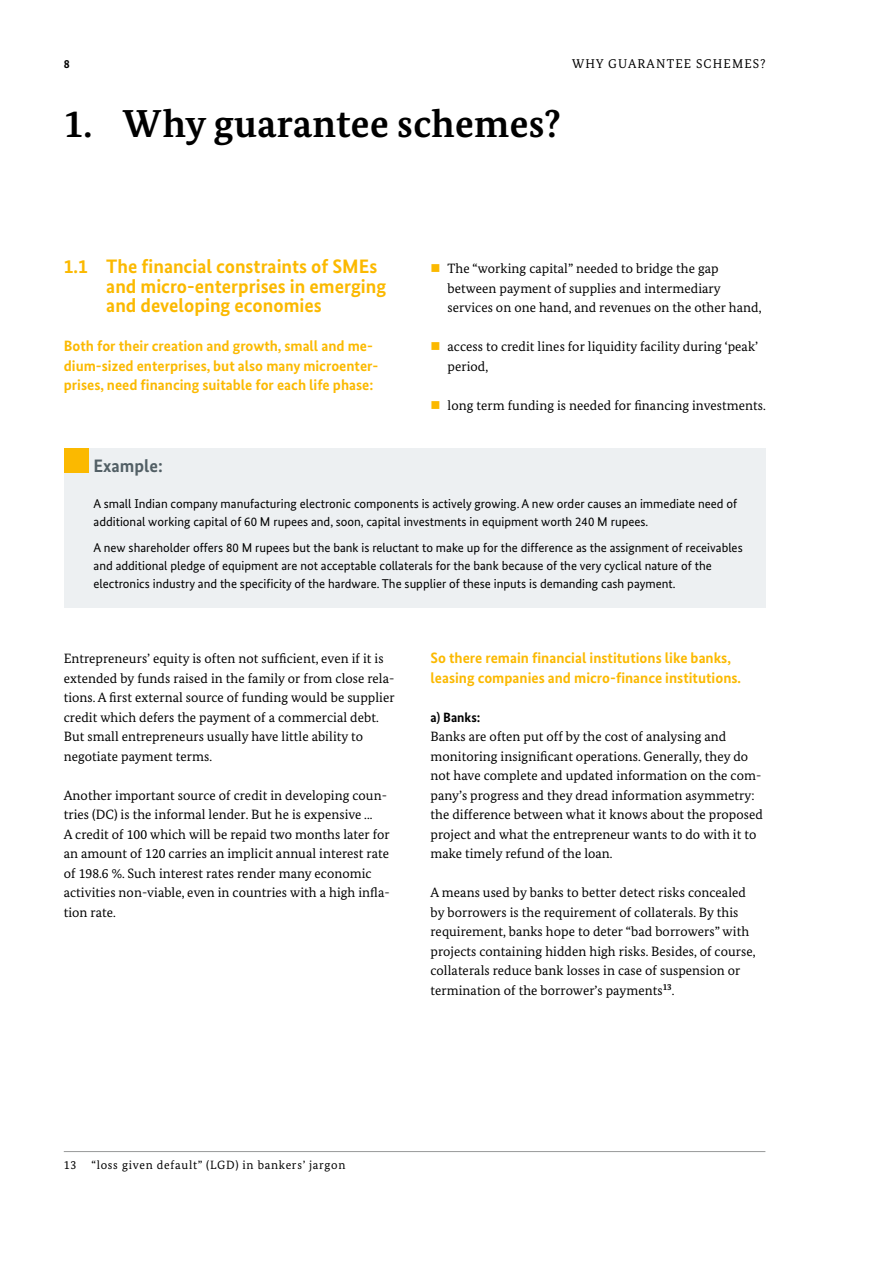
<style>
.page{position:relative;width:893px;height:1263px;background:#fff}
.page>*{position:absolute;margin:0;border:0;box-sizing:border-box;transform-origin:0 0}
.t1{font:700 39px "Bundes Serif";letter-spacing:.01em;color:#000}
.t2{font:700 19.5px/19.5px "Bundes Sans";color:#fbb900}
.t3{font:700 18px "Bundes Sans";color:#525f65}
.t4{font:700 15px/19.5px "Bundes Sans";color:#fbb900}
.t5{font:13.5px/19.5px "Bundes Serif";letter-spacing:.005em;color:#000}
.t6{font:700 13.5px "Bundes Sans";color:#000}
.t7{font:12.75px/18px "Bundes Sans";color:#000}
.t8{font:12.75px "Bundes Serif";letter-spacing:.09em;color:#000}
.t9{font:12px "Bundes Serif";letter-spacing:.06em;color:#000}
.t10{font:700 12px "Bundes Sans";color:#000}
</style>
<div class="page">
<div style="left:64px;top:449px;width:701px;height:159px;background:#edf0f2"></div>
<div style="left:64px;top:448px;width:24px;height:24px;background:#fbb900"></div>
<hr style="left:64px;top:1151px;width:701px;height:1px;background:#989999">
<p class="t10" style="left:64px;top:56px;width:7px">8</p>
<p class="t8" style="left:572px;top:55px;width:195px">Why guarantee schemes?</p>
<h1 class="t1" style="left:64px;top:99px;width:498px">1. Why guarantee schemes?</h1>
<h2 class="t2" style="left:106px;top:256px;width:281px;text-indent:-43px">1.1 The financial constraints of SMEs and micro-enterprises in emerging and developing economies</h2>
<p class="t4" style="left:64px;top:336px;width:316px">Both for their creation and growth, small and me&shy;dium-sized enterprises, but also many microenter&shy;prises, need financing suitable for each life phase:</p>
<p class="t5" style="left:448px;top:258px;width:315px">The “working capital” needed to bridge the gap between payment of supplies and intermediary services on one hand, and revenues on the other hand,</p>
<p class="t5" style="left:448px;top:336px;width:312px">access to credit lines for liquidity facility during ‘peak’ period,</p>
<p class="t5" style="left:448px;top:395px;width:320px">long term funding is needed for financing investments.</p>
<h3 class="t3" style="left:94px;top:455px;width:71px">Example:</h3>
<p class="t7" style="left:94px;top:494px;width:645px">A small Indian company manufacturing electronic components is actively growing. A new order causes an immediate need of additional working capital of 60 M rupees and, soon, capital investments in equipment worth 240 M rupees.</p>
<p class="t7" style="left:94px;top:539px;width:651px">A new shareholder offers 80 M rupees but the bank is reluctant to make up for the difference as the assignment of receivables and additional pledge of equipment are not acceptable collaterals for the bank because of the very cyclical nature of the electronics industry and the specificity of the hardware. The supplier of these inputs is demanding cash payment.</p>
<p class="t5" style="left:64px;top:648px;width:332px">Entrepreneurs’ equity is often not sufficient, even if it is extended by funds raised in the family or from close rela&shy;tions. A first external source of funding would be supplier credit which defers the payment of a commercial debt.<br>But small entrepreneurs usually have little ability to negotiate payment terms.</p>
<p class="t5" style="left:64px;top:785px;width:328px">Another important source of credit in developing coun&shy;tries (DC) is the informal lender. But he is expensive ...<br>A credit of 100 which will be repaid two months later for an amount of 120 carries an implicit annual interest rate of 198.6 %. Such interest rates render many economic activities non-viable, even in countries with a high infla&shy;tion rate.</p>
<p class="t4" style="left:431px;top:648px;width:311px">So there remain financial institutions like banks, leasing companies and micro-finance institutions.</p>
<p class="t6" style="left:431px;top:709px;width:51px">a) Banks:</p>
<p class="t5" style="left:431px;top:726px;width:334px">Banks are often put off by the cost of analysing and monitoring insignificant operations. Generally, they do not have complete and updated information on the com&shy;pany’s progress and they dread information asymmetry: the difference between what it knows about the proposed project and what the entrepreneur wants to do with it to make timely refund of the loan.</p>
<p class="t5" style="left:431px;top:882px;width:326px">A means used by banks to better detect risks concealed by borrowers is the requirement of collaterals. By this requirement, banks hope to deter “bad borrowers” with projects containing hidden high risks. Besides, of course, collaterals reduce bank losses in case of suspension or termination of the borrower’s payments<sup>13</sup>.</p>
<p class="t9" style="left:64px;top:1157px;width:283px">13 “loss given default” (LGD) in bankers’ jargon</p>
</div>
